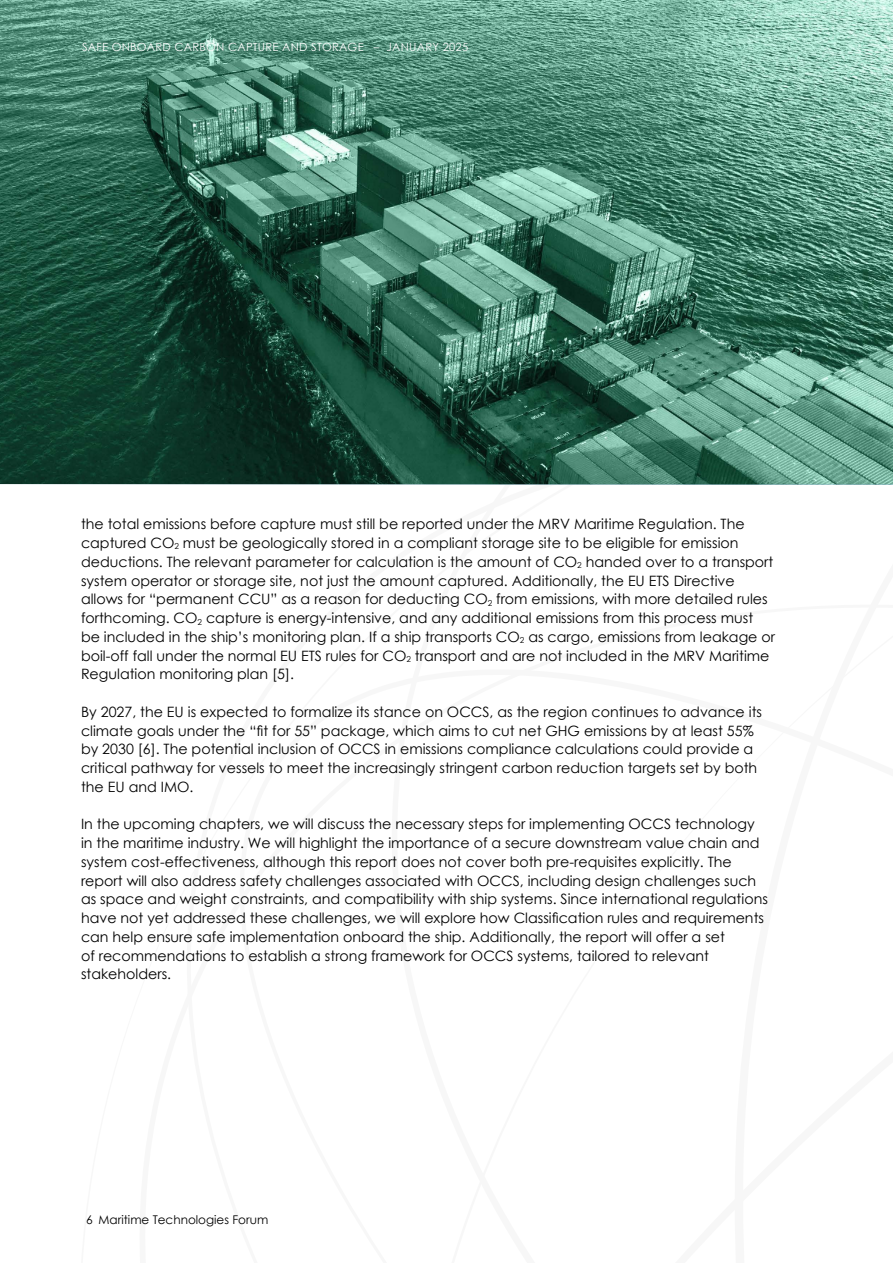
<style>
.page{position:relative;width:893px;height:1263px;background:#fff}
.page>*{position:absolute;margin:0;border:0;box-sizing:border-box;transform-origin:0 0}
.t1{font:14.25px/18.8px "Century Gothic";color:#000}
.t2{font:12px "Century Gothic";color:#000}
.t3{font:11.25px "Century Gothic";letter-spacing:.02em;color:#fff}
</style>
<div class="page">
<img style="left:0;top:0;width:893px;height:484px">
<p class="t3" style="left:82px;top:39px;width:388px">SAFE ONBOARD CARBON CAPTURE AND STORAGE – JANUARY 2025</p>
<p class="t1" style="left:81px;top:514px;width:696px">the total emissions before capture must still be reported under the MRV Maritime Regulation. The captured CO<sub>2</sub> must be geologically stored in a compliant storage site to be eligible for emission deductions. The relevant parameter for calculation is the amount of CO<sub>2</sub> handed over to a transport system operator or storage site, not just the amount captured. Additionally, the EU ETS Directive allows for “permanent CCU” as a reason for deducting CO<sub>2</sub> from emissions, with more detailed rules forthcoming. CO<sub>2</sub> capture is energy-intensive, and any additional emissions from this process must be included in the ship’s monitoring plan. If a ship transports CO<sub>2</sub> as cargo, emissions from leakage or boil-off fall under the normal EU ETS rules for CO<sub>2</sub> transport and are not included in the MRV Maritime Regulation monitoring plan [5].</p>
<p class="t1" style="left:81px;top:702px;width:682px">By 2027, the EU is expected to formalize its stance on OCCS, as the region continues to advance its climate goals under the “fit for 55” package, which aims to cut net GHG emissions by at least 55% by 2030 [6]. The potential inclusion of OCCS in emissions compliance calculations could provide a critical pathway for vessels to meet the increasingly stringent carbon reduction targets set by both the EU and IMO.</p>
<p class="t1" style="left:81px;top:814px;width:688px">In the upcoming chapters, we will discuss the necessary steps for implementing OCCS technology in the maritime industry. We will highlight the importance of a secure downstream value chain and system cost-effectiveness, although this report does not cover both pre-requisites explicitly. The report will also address safety challenges associated with OCCS, including design challenges such as space and weight constraints, and compatibility with ship systems. Since international regulations have not yet addressed these challenges, we will explore how Classification rules and requirements can help ensure safe implementation onboard the ship. Additionally, the report will offer a set<br>of recommendations to establish a strong framework for OCCS systems, tailored to relevant stakeholders.</p>
<p class="t2" style="left:86px;top:1211px;width:184px">6 Maritime Technologies Forum</p>
</div>
